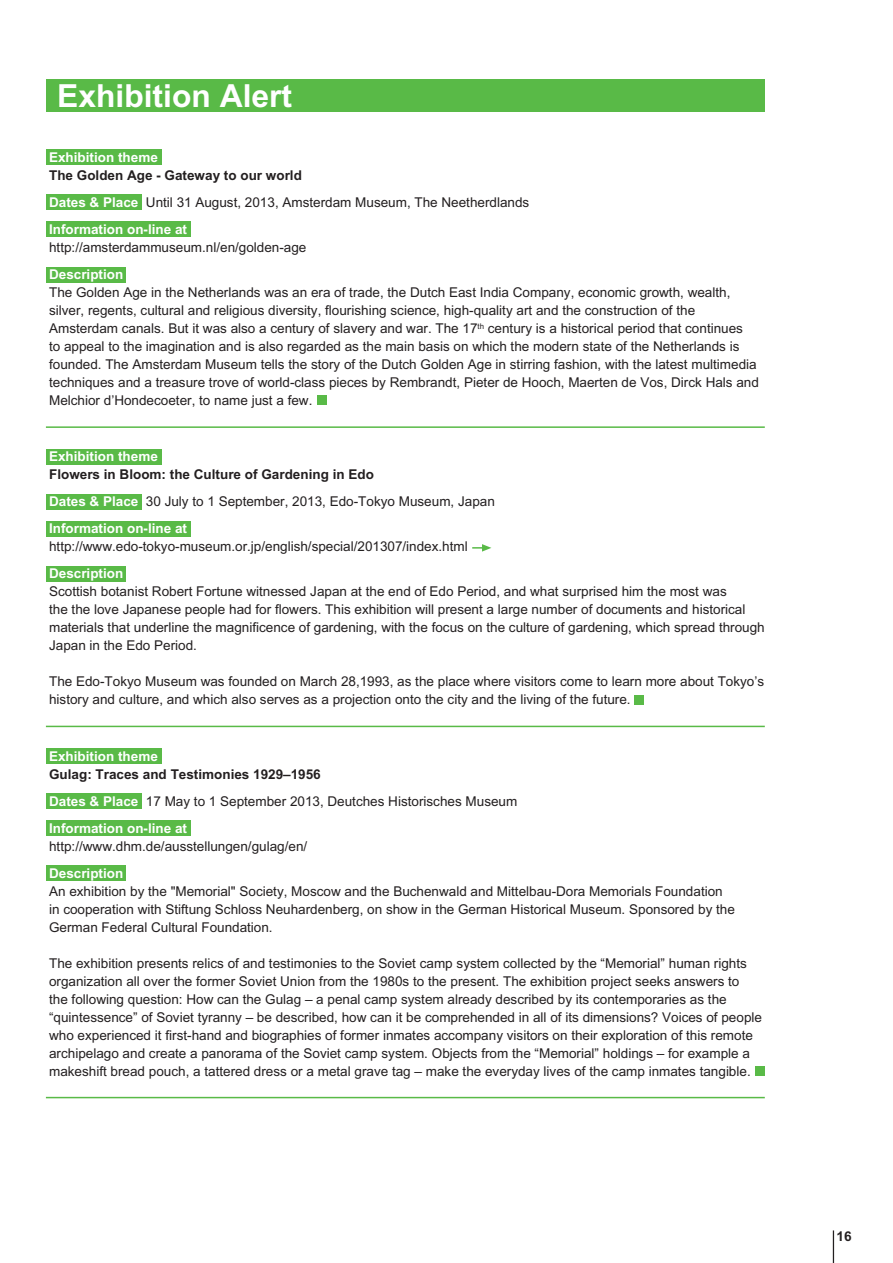
<style>
.page{position:relative;width:893px;height:1263px;background:#fff}
.page>*{position:absolute;margin:0;border:0;box-sizing:border-box;transform-origin:0 0}
.t1{font:700 31.8px "Arial";color:#fff}
.t2{font:13.5px/18px "Arial";color:#231f20}
.t3{font:700 13.5px "Arial";color:#fff}
.t4{font:700 13.5px "Arial";color:#231f20}
.s1{font-weight:700}
.s2{font-weight:700;color:#fff}
</style>
<div class="page">
<hr style="left:833px;top:1230px;width:1px;height:33px;background:#231f20">
<div style="left:46px;top:567px;width:80px;height:15px;background:#59ba47"></div>
<svg style="left:472px;top:544px;width:19px;height:8px"></svg>
<div style="left:46px;top:150px;width:115px;height:15px;background:#59ba47"></div>
<div style="left:46px;top:195px;width:96px;height:15px;background:#59ba47"></div>
<div style="left:46px;top:222px;width:144px;height:15px;background:#59ba47"></div>
<div style="left:46px;top:267px;width:80px;height:15px;background:#59ba47"></div>
<div style="left:317px;top:395px;width:9px;height:10px;background:#59ba47"></div>
<div style="left:46px;top:79px;width:719px;height:33px;background:#59ba47"></div>
<hr style="left:46px;top:426px;width:719px;height:2px;background:#59ba47">
<div style="left:46px;top:449px;width:115px;height:15px;background:#59ba47"></div>
<div style="left:46px;top:494px;width:96px;height:15px;background:#59ba47"></div>
<div style="left:46px;top:521px;width:144px;height:15px;background:#59ba47"></div>
<hr style="left:46px;top:726px;width:719px;height:1px;background:#59ba47">
<div style="left:635px;top:695px;width:9px;height:9px;background:#59ba47"></div>
<div style="left:46px;top:748px;width:115px;height:15px;background:#59ba47"></div>
<div style="left:46px;top:793px;width:96px;height:15px;background:#59ba47"></div>
<div style="left:46px;top:820px;width:144px;height:15px;background:#59ba47"></div>
<div style="left:46px;top:866px;width:80px;height:15px;background:#59ba47"></div>
<hr style="left:46px;top:1097px;width:719px;height:1px;background:#59ba47">
<div style="left:755px;top:1066px;width:10px;height:10px;background:#59ba47"></div>
<h1 class="t1" style="left:57px;top:77px;width:237px">Exhibition Alert</h1>
<p class="t3" style="left:49px;top:149px;width:110px">Exhibition theme</p>
<p class="t2" style="left:49px;top:162px;width:482px;line-height:27px"><span class="s1">The Golden Age - Gateway to our world<br></span><span class="s2">Dates &amp; Place</span> Until 31 August, 2013, Amsterdam Museum, The Neetherdlands<br><span class="s2">Information on-line at</span></p>
<p class="t2" style="left:49px;top:238px;width:259px">http://amsterdammuseum.nl/en/golden-age</p>
<p class="t3" style="left:49px;top:266px;width:76px">Description</p>
<p class="t2" style="left:49px;top:283px;width:711px">The Golden Age in the Netherlands was an era of trade, the Dutch East India Company, economic growth, wealth, silver, regents, cultural and religious diversity, flourishing science, high-quality art and the construction of the Amsterdam canals. But it was also a century of slavery and war. The 17<sup>th</sup> century is a historical period that continues<br>to appeal to the imagination and is also regarded as the main basis on which the modern state of the Netherlands is founded. The Amsterdam Museum tells the story of the Dutch Golden Age in stirring fashion, with the latest multimedia techniques and a treasure trove of world-class pieces by Rembrandt, Pieter de Hooch, Maerten de Vos, Dirck Hals and Melchior d’Hondecoeter, to name just a few.</p>
<p class="t3" style="left:49px;top:449px;width:110px">Exhibition theme</p>
<p class="t2" style="left:49px;top:461px;width:447px;line-height:27px"><span class="s1">Flowers in Bloom: the Culture of Gardening in Edo<br></span><span class="s2">Dates &amp; Place</span> 30 July to 1 September, 2013, Edo-Tokyo Museum, Japan<br><span class="s2">Information on-line at</span></p>
<p class="t2" style="left:49px;top:538px;width:420px">http://www.edo-tokyo-museum.or.jp/english/special/201307/index.html</p>
<p class="t3" style="left:49px;top:566px;width:76px">Description</p>
<p class="t2" style="left:49px;top:583px;width:717px">Scottish botanist Robert Fortune witnessed Japan at the end of Edo Period, and what surprised him the most was<br>the the love Japanese people had for flowers. This exhibition will present a large number of documents and historical materials that underline the magnificence of gardening, with the focus on the culture of gardening, which spread through Japan in the Edo Period.</p>
<p class="t2" style="left:49px;top:673px;width:717px">The Edo-Tokyo Museum was founded on March 28,1993, as the place where visitors come to learn more about Tokyo’s history and culture, and which also serves as a projection onto the city and the living of the future.</p>
<p class="t3" style="left:49px;top:748px;width:110px">Exhibition theme</p>
<p class="t2" style="left:49px;top:760px;width:470px;line-height:27px"><span class="s1">Gulag: Traces and Testimonies 1929–1956<br></span><span class="s2">Dates &amp; Place</span> 17 May to 1 September 2013, Deutches Historisches Museum<br><span class="s2">Information on-line at</span></p>
<p class="t2" style="left:49px;top:837px;width:260px">http://www.dhm.de/ausstellungen/gulag/en/</p>
<p class="t3" style="left:49px;top:865px;width:76px">Description</p>
<p class="t2" style="left:49px;top:882px;width:687px">An exhibition by the "Memorial" Society, Moscow and the Buchenwald and Mittelbau-Dora Memorials Foundation in cooperation with Stiftung Schloss Neuhardenberg, on show in the German Historical Museum. Sponsored by the<br>German Federal Cultural Foundation.</p>
<p class="t2" style="left:49px;top:954px;width:714px">The exhibition presents relics of and testimonies to the Soviet camp system collected by the “Memorial” human rights organization all over the former Soviet Union from the 1980s to the present. The exhibition project seeks answers to<br>the following question: How can the Gulag – a penal camp system already described by its contemporaries as the “quintessence” of Soviet tyranny – be described, how can it be comprehended in all of its dimensions? Voices of people who experienced it first-hand and biographies of former inmates accompany visitors on their exploration of this remote archipelago and create a panorama of the Soviet camp system. Objects from the “Memorial” holdings – for example a makeshift bread pouch, a tattered dress or a metal grave tag – make the everyday lives of the camp inmates tangible.</p>
<p class="t4" style="left:836px;top:1228px;width:17px">16</p>
</div>
